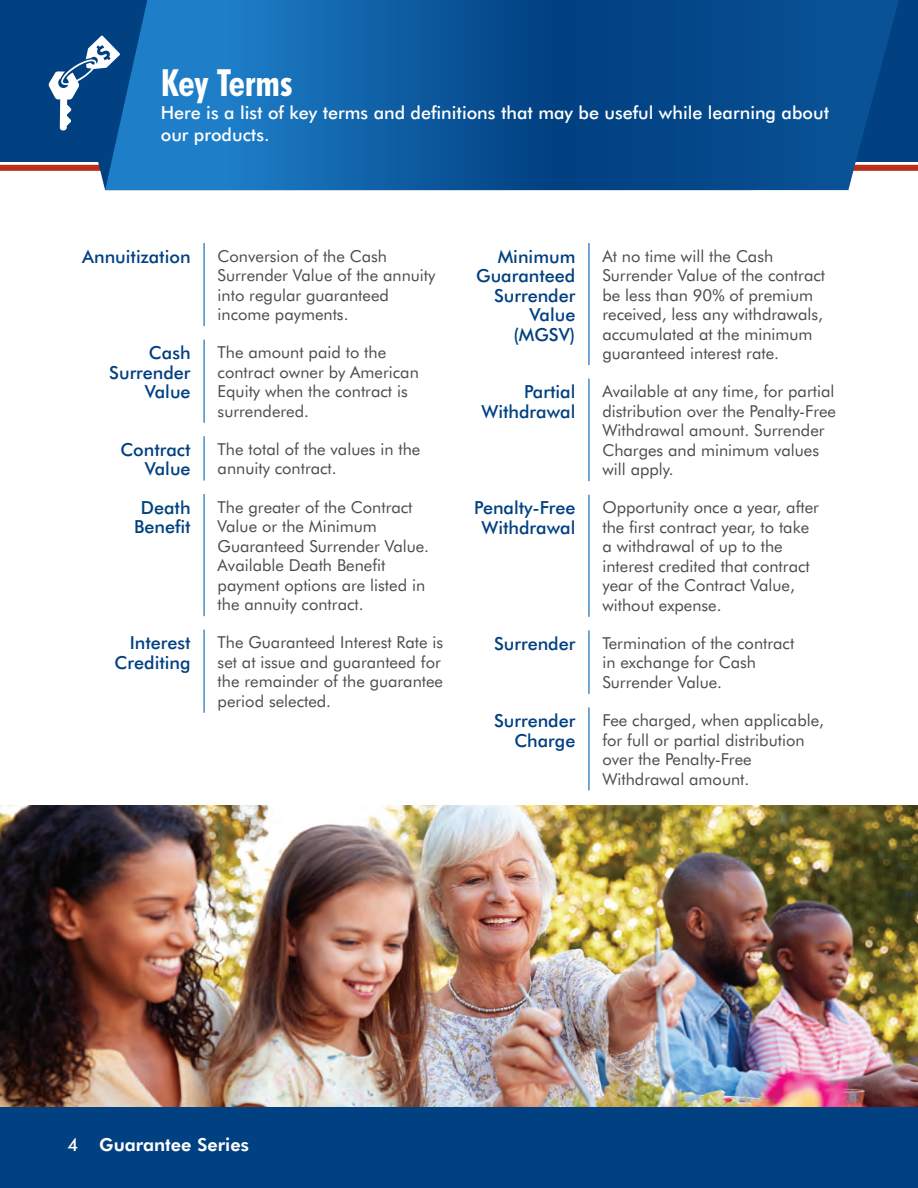
<style>
.page{position:relative;width:918px;height:1188px;background:#fff}
.page>*{position:absolute;margin:0;border:0;box-sizing:border-box;transform-origin:0 0}
.t1{font:700 condensed 37.5px "Futura BT";color:#fff}
.t2{font:500 18px/19.5px "Futura BT";color:#014081;text-align:right}
.t3{font:500 18px/22.5px "Futura BT";color:#fff}
.t4{font:800 18px "Futura BT";color:#fff}
.t5{font:16.5px/19.5px "Futura BT";color:#4b4c4d}
</style>
<div class="page">
<img style="left:0;top:806px;width:918px;height:301px">
<div style="left:0;top:1107px;width:918px;height:81px;background:#014081"></div>
<div style="left:0;top:165px;width:918px;height:6px;background:#bc2e18"></div>
<div style="left:0;top:0;width:918px;height:162px;background:#014081"></div>
<svg style="left:49px;top:35px;width:56px;height:96px"></svg>
<svg style="left:105px;top:0;width:786px;height:190px"></svg>
<hr style="left:203px;top:243px;width:2px;height:83px;background:#448dcb">
<hr style="left:203px;top:630px;width:2px;height:83px;background:#448dcb">
<hr style="left:203px;top:340px;width:2px;height:83px;background:#448dcb">
<hr style="left:203px;top:436px;width:2px;height:45px;background:#448dcb">
<hr style="left:203px;top:494px;width:2px;height:122px;background:#448dcb">
<hr style="left:588px;top:495px;width:2px;height:122px;background:#448dcb">
<hr style="left:588px;top:630px;width:2px;height:64px;background:#448dcb">
<hr style="left:588px;top:707px;width:2px;height:84px;background:#448dcb">
<hr style="left:588px;top:243px;width:2px;height:122px;background:#448dcb">
<hr style="left:588px;top:379px;width:2px;height:102px;background:#448dcb">
<p class="t1" style="left:161px;top:60px;width:133px">Key Terms</p>
<p class="t3" style="left:161px;top:101px;width:670px">Here is a list of key terms and definitions that may be useful while learning about our products.</p>
<p class="t2" style="left:82px;top:246px;width:110px">Annuitization</p>
<p class="t5" style="left:218px;top:246px;width:219px">Conversion of the Cash<br>Surrender Value of the annuity into regular guaranteed income payments.</p>
<p class="t2" style="left:109px;top:343px;width:83px">Cash<br>Surrender<br>Value</p>
<p class="t5" style="left:218px;top:342px;width:203px">The amount paid to the contract owner by American<br>Equity when the contract is surrendered.</p>
<p class="t2" style="left:120px;top:440px;width:72px;line-height:18.6px">Contract<br>Value</p>
<p class="t5" style="left:218px;top:439px;width:204px">The total of the values in the annuity contract.</p>
<p class="t2" style="left:134px;top:498px;width:58px;text-align:center">Death<br>Benefit</p>
<p class="t5" style="left:218px;top:497px;width:213px">The greater of the Contract<br>Value or the Minimum<br>Guaranteed Surrender Value.<br>Available Death Benefit payment options are listed in the annuity contract.</p>
<p class="t2" style="left:115px;top:633px;width:77px">Interest<br>Crediting</p>
<p class="t5" style="left:218px;top:633px;width:227px">The Guaranteed Interest Rate is set at issue and guaranteed for the remainder of the guarantee period selected.</p>
<p class="t2" style="left:476px;top:246px;width:101px">Minimum<br>Guaranteed<br>Surrender<br>Value (MGSV)</p>
<p class="t5" style="left:602px;top:246px;width:224px">At no time will the Cash<br>Surrender Value of the contract be less than 90% of premium received, less any withdrawals, accumulated at the minimum guaranteed interest rate.</p>
<p class="t2" style="left:482px;top:382px;width:95px">Partial<br>Withdrawal</p>
<p class="t5" style="left:602px;top:381px;width:235px">Available at any time, for partial distribution over the Penalty-Free<br>Withdrawal amount. Surrender<br>Charges and minimum values will apply.</p>
<p class="t2" style="left:474px;top:498px;width:103px;text-align:center">Penalty-Free<br>Withdrawal</p>
<p class="t5" style="left:602px;top:498px;width:218px">Opportunity once a year, after the first contract year, to take a withdrawal of up to the interest credited that contract year of the Contract Value, without expense.</p>
<p class="t2" style="left:494px;top:634px;width:83px">Surrender</p>
<p class="t5" style="left:602px;top:633px;width:193px">Termination of the contract in exchange for Cash<br>Surrender Value.</p>
<p class="t2" style="left:494px;top:711px;width:83px">Surrender<br>Charge</p>
<p class="t5" style="left:602px;top:710px;width:223px">Fee charged, when applicable, for full or partial distribution over the Penalty-Free<br>Withdrawal amount.</p>
<p class="t3" style="left:68px;top:1134px;width:12px">4</p>
<p class="t4" style="left:99px;top:1134px;width:151px">Guarantee Series</p>
</div>
